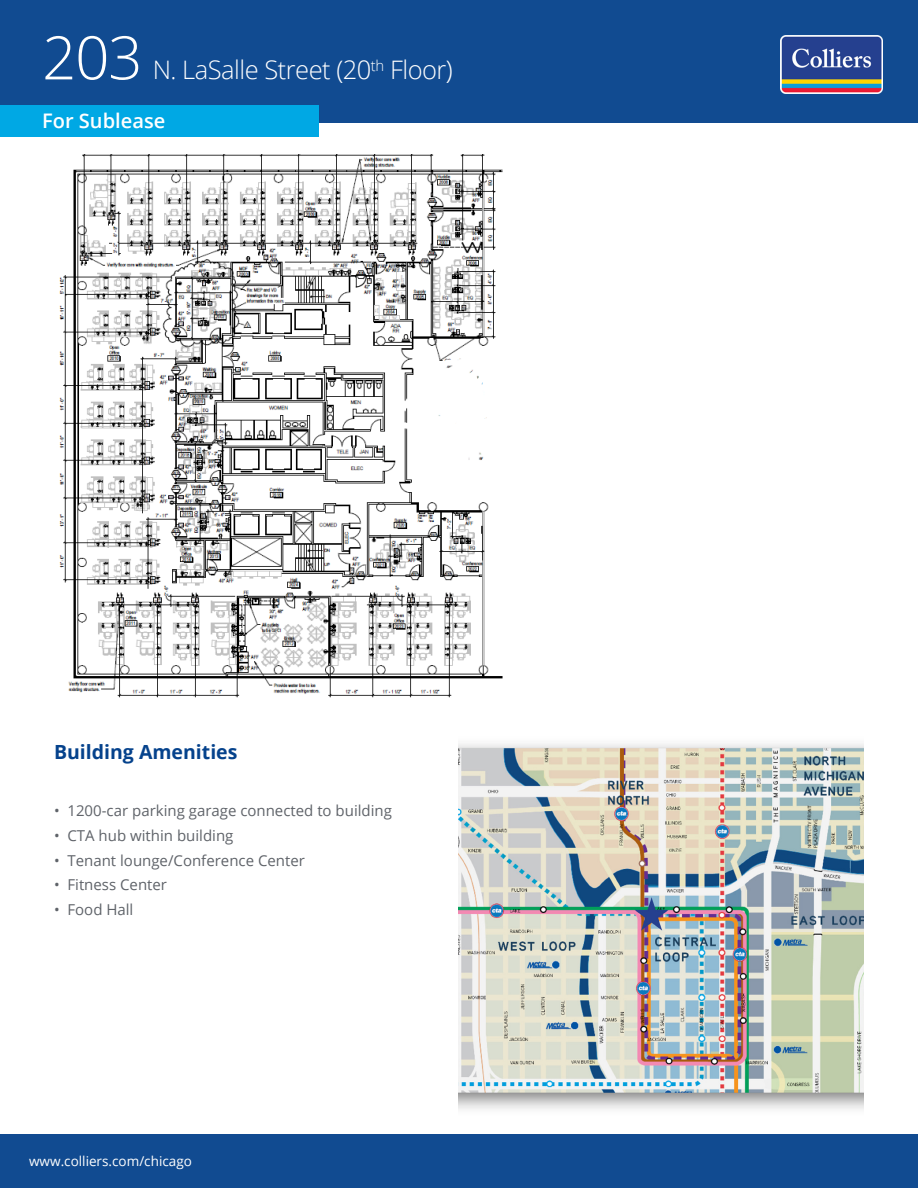
<style>
.page{position:relative;width:918px;height:1188px;background:#fff}
.page>*{position:absolute;margin:0;border:0;box-sizing:border-box;transform-origin:0 0}
.t1{font:300 60px "Open Sans";color:#fff}
.t2{font:300 25.5px "Open Sans";letter-spacing:-.02em;color:#fff}
.t3{font:600 20.1px "Open Sans";color:#fff}
.t4{font:700 19.5px "Open Sans";color:#05428c}
.t5{font:15px "Open Sans";color:#5f6369}
.t6{font:13.5px "Open Sans";color:#fff}
</style>
<div class="page">
<div style="left:0;top:0;width:918px;height:123px;background:#114b91"></div>
<div style="left:0;top:1134px;width:918px;height:54px;background:#114b91"></div>
<img style="left:781px;top:35px;width:102px;height:58px">
<div style="left:0;top:105px;width:318px;height:32px;background:#00a8e4"></div>
<img style="left:59px;top:154px;width:444px;height:544px">
<img style="left:458px;top:744px;width:406px;height:365px">
<p class="t1" style="left:42px;top:17px;width:102px">203</p>
<p class="t2" style="left:153px;top:53px;width:302px">N. LaSalle Street (20<sup>th</sup> Floor)</p>
<p class="t3" style="left:42px;top:107px;width:125px">For Sublease</p>
<p class="t4" style="left:54px;top:738px;width:185px">Building Amenities</p>
<p class="t5" style="left:54px;top:800px;width:340px">• 1200-car parking garage connected to building</p>
<p class="t5" style="left:54px;top:825px;width:181px">• CTA hub within building</p>
<p class="t5" style="left:54px;top:850px;width:252px">• Tenant lounge/Conference Center</p>
<p class="t5" style="left:54px;top:875px;width:115px">• Fitness Center</p>
<p class="t5" style="left:54px;top:899px;width:81px">• Food Hall</p>
<p class="t6" style="left:29px;top:1151px;width:164px">www.colliers.com/chicago</p>
</div>
